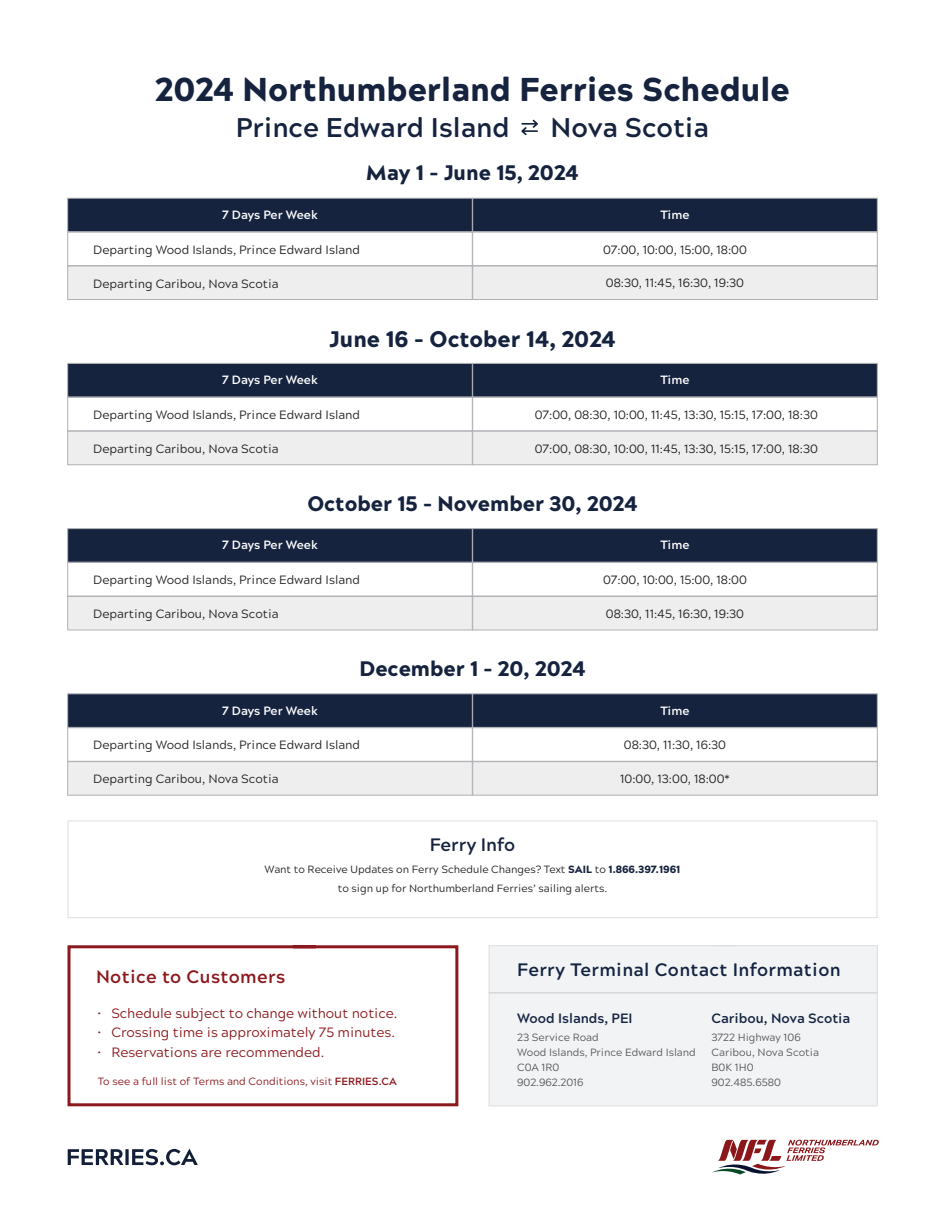
<style>
.page{position:relative;width:945px;height:1215px;background:#fff}
.page>*{position:absolute;margin:0;border:0;box-sizing:border-box;transform-origin:0 0}
.t1{font:900 33px "Acherus Grotesque";color:#16233f}
.t2{font:700 27px "Acherus Grotesque";color:#16233f}
.t3{font:900 22.5px "Acherus Grotesque";color:#16233f}
.t4{font:900 21px "Acherus Grotesque";color:#16233f}
.t5{font:700 18px "Acherus Grotesque";letter-spacing:.02em;color:#132341}
.t6{font:700 18px "Acherus Grotesque";letter-spacing:.02em;color:#8b181c}
.t7{font:700 18px "Acherus Grotesque";color:#16233f}
.t8{font:13.5px "Acherus Grotesque";color:#8b181c}
.t9{font:700 13.5px "Acherus Grotesque";color:#132341}
.t10{font:12px "Acherus Grotesque";color:#231f20}
.t11{font:700 12px "Acherus Grotesque";color:#fff}
.t12{font:10.5px/19.5px "Acherus Grotesque";color:#231f20;text-align:center}
.t13{font:10.5px/15px "Acherus Grotesque";color:#585858}
.t14{font:10.5px "Acherus Grotesque";color:#8b181c}
.s1{font-weight:900;color:#16233f}
.s2{font-weight:700}
</style>
<div class="page">
<div style="left:68px;top:232px;width:404px;height:34px;background:#fff;border:1px solid #b0b1b5"></div>
<div style="left:68px;top:266px;width:404px;height:34px;background:#eeeeef;border:1px solid #b0b1b5"></div>
<div style="left:472px;top:198px;width:406px;height:34px;background:#16233f;border:1px solid #b0b1b5"></div>
<div style="left:472px;top:232px;width:406px;height:34px;background:#fff;border:1px solid #b0b1b5"></div>
<div style="left:472px;top:266px;width:406px;height:34px;background:#eeeeef;border:1px solid #b0b1b5"></div>
<div style="left:68px;top:198px;width:404px;height:34px;background:#16233f;border:1px solid #b0b1b5"></div>
<div style="left:68px;top:562px;width:404px;height:34px;background:#fff;border:1px solid #b0b1b5"></div>
<div style="left:68px;top:596px;width:404px;height:34px;background:#eeeeef;border:1px solid #b0b1b5"></div>
<div style="left:472px;top:528px;width:406px;height:34px;background:#16233f;border:1px solid #b0b1b5"></div>
<div style="left:472px;top:562px;width:406px;height:34px;background:#fff;border:1px solid #b0b1b5"></div>
<div style="left:472px;top:596px;width:406px;height:34px;background:#eeeeef;border:1px solid #b0b1b5"></div>
<div style="left:68px;top:528px;width:404px;height:34px;background:#16233f;border:1px solid #b0b1b5"></div>
<div style="left:68px;top:397px;width:404px;height:34px;background:#fff;border:1px solid #b0b1b5"></div>
<div style="left:68px;top:431px;width:404px;height:34px;background:#eeeeef;border:1px solid #b0b1b5"></div>
<div style="left:472px;top:363px;width:406px;height:34px;background:#16233f;border:1px solid #b0b1b5"></div>
<div style="left:472px;top:397px;width:406px;height:34px;background:#fff;border:1px solid #b0b1b5"></div>
<div style="left:472px;top:431px;width:406px;height:34px;background:#eeeeef;border:1px solid #b0b1b5"></div>
<div style="left:68px;top:363px;width:404px;height:34px;background:#16233f;border:1px solid #b0b1b5"></div>
<div style="left:68px;top:728px;width:404px;height:33px;background:#fff;border:1px solid #b0b1b5"></div>
<div style="left:68px;top:761px;width:404px;height:34px;background:#eeeeef;border:1px solid #b0b1b5"></div>
<div style="left:472px;top:694px;width:406px;height:34px;background:#16233f;border:1px solid #b0b1b5"></div>
<div style="left:472px;top:728px;width:406px;height:33px;background:#fff;border:1px solid #b0b1b5"></div>
<div style="left:472px;top:761px;width:406px;height:34px;background:#eeeeef;border:1px solid #b0b1b5"></div>
<div style="left:68px;top:694px;width:404px;height:34px;background:#16233f;border:1px solid #b0b1b5"></div>
<div style="left:68px;top:821px;width:809px;height:97px;background:#fff;border:1px solid #dcdddf"></div>
<svg style="left:67px;top:945px;width:392px;height:162px"></svg>
<div style="left:488px;top:945px;width:390px;height:162px;background:#f2f3f4"></div>
<hr style="left:489px;top:993px;width:389px;height:1px;background:#c7c8ca">
<svg style="left:68px;top:1149px;width:55px;height:16px"></svg>
<svg style="left:125px;top:1149px;width:4px;height:16px"></svg>
<svg style="left:132px;top:1149px;width:66px;height:16px"></svg>
<svg style="left:712px;top:1140px;width:167px;height:35px"></svg>
<svg style="left:521px;top:120px;width:17px;height:15px"></svg>
<h1 class="t1" style="left:155px;top:60px;width:636px">2024 Northumberland Ferries Schedule</h1>
<h2 class="t2" style="left:236px;top:104px;width:275px">Prince Edward Island</h2>
<h2 class="t2" style="left:551px;top:104px;width:160px">Nova Scotia</h2>
<h3 class="t4" style="left:366px;top:155px;width:214px">May 1 - June 15, 2024</h3>
<p class="t11" style="left:222px;top:205px;width:97px">7 Days Per Week</p>
<p class="t11" style="left:660px;top:205px;width:31px">Time</p>
<p class="t10" style="left:93px;top:239px;width:268px">Departing Wood Islands, Prince Edward Island</p>
<p class="t10" style="left:603px;top:239px;width:145px">07:00, 10:00, 15:00, 18:00</p>
<p class="t10" style="left:93px;top:273px;width:187px">Departing Caribou, Nova Scotia</p>
<p class="t10" style="left:606px;top:273px;width:140px">08:30, 11:45, 16:30, 19:30</p>
<h3 class="t3" style="left:329px;top:320px;width:288px">June 16 - October 14, 2024</h3>
<p class="t11" style="left:222px;top:370px;width:97px">7 Days Per Week</p>
<p class="t11" style="left:660px;top:370px;width:31px">Time</p>
<p class="t10" style="left:93px;top:405px;width:268px">Departing Wood Islands, Prince Edward Island</p>
<p class="t10" style="left:535px;top:405px;width:285px">07:00, 08:30, 10:00, 11:45, 13:30, 15:15, 17:00, 18:30</p>
<p class="t10" style="left:93px;top:438px;width:187px">Departing Caribou, Nova Scotia</p>
<p class="t10" style="left:535px;top:438px;width:285px">07:00, 08:30, 10:00, 11:45, 13:30, 15:15, 17:00, 18:30</p>
<h3 class="t4" style="left:307px;top:485px;width:332px">October 15 - November 30, 2024</h3>
<p class="t11" style="left:222px;top:535px;width:97px">7 Days Per Week</p>
<p class="t11" style="left:660px;top:535px;width:31px">Time</p>
<p class="t10" style="left:93px;top:570px;width:268px">Departing Wood Islands, Prince Edward Island</p>
<p class="t10" style="left:603px;top:570px;width:145px">07:00, 10:00, 15:00, 18:00</p>
<p class="t10" style="left:93px;top:604px;width:187px">Departing Caribou, Nova Scotia</p>
<p class="t10" style="left:606px;top:604px;width:140px">08:30, 11:45, 16:30, 19:30</p>
<h3 class="t4" style="left:359px;top:650px;width:228px">December 1 - 20, 2024</h3>
<p class="t11" style="left:222px;top:700px;width:97px">7 Days Per Week</p>
<p class="t11" style="left:660px;top:700px;width:31px">Time</p>
<p class="t10" style="left:93px;top:735px;width:268px">Departing Wood Islands, Prince Edward Island</p>
<p class="t10" style="left:624px;top:735px;width:104px">08:30, 11:30, 16:30</p>
<p class="t10" style="left:93px;top:769px;width:187px">Departing Caribou, Nova Scotia</p>
<p class="t10" style="left:620px;top:769px;width:111px">10:00, 13:00, 18:00*</p>
<h3 class="t7" style="left:430px;top:830px;width:87px">Ferry Info</h3>
<p class="t12" style="left:265px;top:858px;width:417px">Want to Receive Updates on Ferry Schedule Changes? Text <span class="s1">SAIL</span> to <span class="s1">1.866.397.1961 </span>to sign up for Northumberland Ferries’ sailing alerts.</p>
<h3 class="t6" style="left:96px;top:962px;width:191px">Notice to Customers</h3>
<p class="t8" style="left:98px;top:1002px;width:301px">• Schedule subject to change without notice.</p>
<p class="t8" style="left:98px;top:1021px;width:299px">• Crossing time is approximately 75 minutes.</p>
<p class="t8" style="left:98px;top:1041px;width:228px">• Reservations are recommended.</p>
<p class="t14" style="left:98px;top:1073px;width:300px">To see a full list of Terms and Conditions, visit <span class="s2">FERRIES.CA</span></p>
<h3 class="t5" style="left:517px;top:955px;width:325px">Ferry Terminal Contact Information</h3>
<p class="t9" style="left:517px;top:1007px;width:117px">Wood Islands, PEI</p>
<p class="t9" style="left:712px;top:1007px;width:140px">Caribou, Nova Scotia</p>
<p class="t13" style="left:517px;top:1029px;width:180px">23 Service Road<br>Wood Islands, Prince Edward Island<br>C0A 1R0<br>902.962.2016</p>
<p class="t13" style="left:712px;top:1030px;width:109px">3722 Highway 106<br>Caribou, Nova Scotia<br>B0K 1H0<br>902.485.6580</p>
</div>
